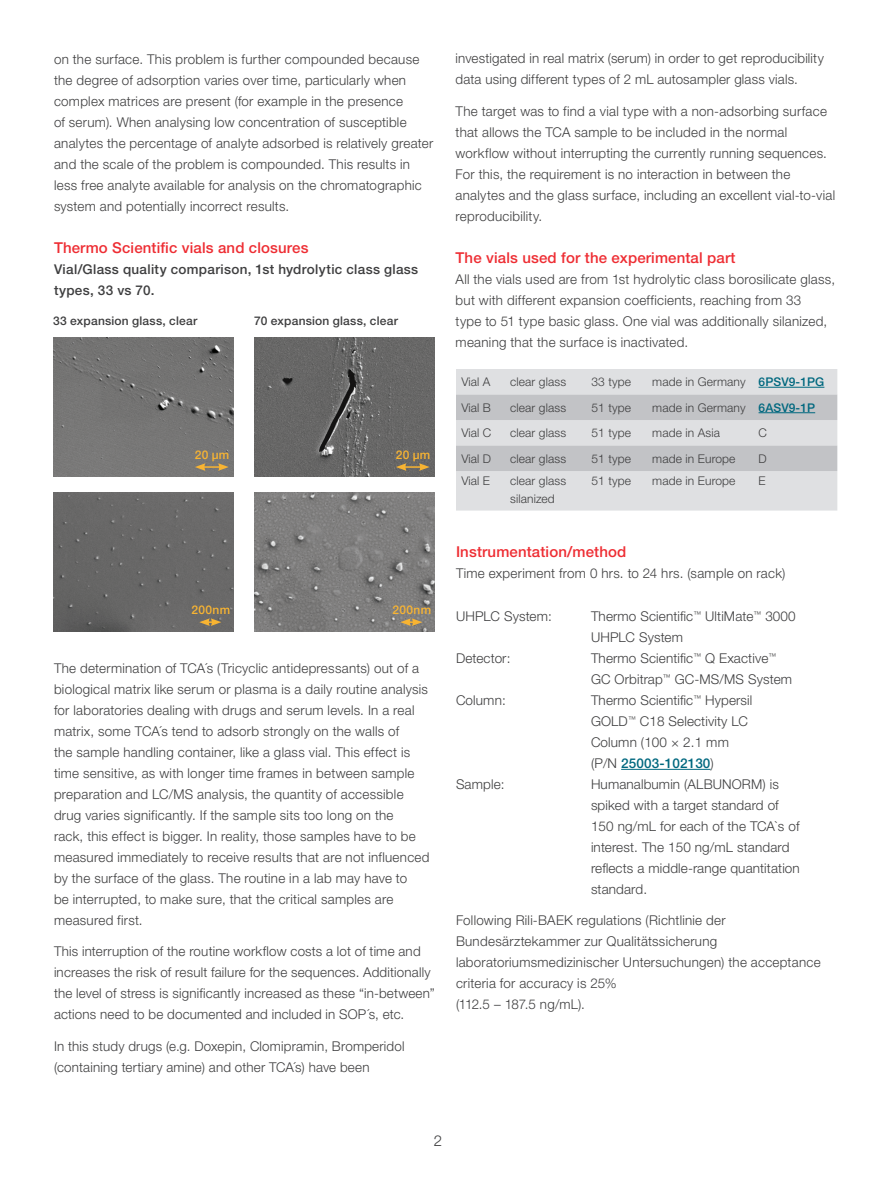
<style>
.page{position:relative;width:891px;height:1188px;background:#fff}
.page>*{position:absolute;margin:0;border:0;box-sizing:border-box;transform-origin:0 0}
.t1{font:500 15px "Helvetica Neue LTW1 G";letter-spacing:.01em;color:#ee2d33}
.t2{font:300 15px "Helvetica Neue LT Std";color:#3e3e3f}
.t3{font:300 13.5px/21px "Helvetica Neue LTW1 G";letter-spacing:.02em;color:#3e3e3f}
.t4{font:500 13.5px/21px "Helvetica Neue LTW1 G";letter-spacing:.025em;color:#3e3e3f}
.t5{font:300 12px/18px "Helvetica Neue LTW1 G";letter-spacing:.01em;color:#3e3e3f}
.t6{font:500 12px "Helvetica Neue LTW1 G";letter-spacing:.02em;color:#3e3e3f}
.t7{font:500 12px "Helvetica Neue LT Std";letter-spacing:.02em;color:#f8b432}
.s1{font-family:"Helvetica Neue LT Std";font-weight:500;color:#00687f}
.s2{font-weight:500;color:#00687f}
</style>
<div class="page">
<div style="left:456px;top:369px;width:381px;height:142px;background:#dfe0e2"></div>
<svg style="left:456px;top:395px;width:381px;height:76px;background:#cbcccf"></svg>
<hr style="left:759px;top:387px;width:65px;height:1px;background:#00687f">
<hr style="left:759px;top:412px;width:56px;height:1px;background:#00687f">
<img style="left:53px;top:338px;width:180px;height:138px">
<svg style="left:195px;top:463px;width:34px;height:8px"></svg>
<img style="left:254px;top:338px;width:180px;height:138px">
<svg style="left:396px;top:463px;width:34px;height:8px"></svg>
<img style="left:53px;top:493px;width:180px;height:139px">
<svg style="left:199px;top:618px;width:22px;height:8px"></svg>
<img style="left:254px;top:493px;width:180px;height:139px">
<svg style="left:400px;top:618px;width:22px;height:8px"></svg>
<hr style="left:621px;top:769px;width:90px;height:1px;background:#00687f">
<p class="t3" style="left:54px;top:48px;width:381px">on the surface. This problem is further compounded because the degree of adsorption varies over time, particularly when complex matrices are present (for example in the presence<br>of serum). When analysing low concentration of susceptible analytes the percentage of analyte adsorbed is relatively greater and the scale of the problem is compounded. This results in less free analyte available for analysis on the chromatographic system and potentially incorrect results.</p>
<p class="t1" style="left:54px;top:239px;width:256px">Thermo Scientific vials and closures</p>
<p class="t4" style="left:54px;top:259px;width:366px">Vial/Glass quality comparison, 1st hydrolytic class glass types, 33 vs 70.</p>
<p class="t6" style="left:53px;top:314px;width:146px">33 expansion glass, clear</p>
<p class="t6" style="left:254px;top:314px;width:145px">70 expansion glass, clear</p>
<p class="t7" style="left:195px;top:447px;width:36px">20 μm</p>
<p class="t7" style="left:396px;top:447px;width:36px">20 μm</p>
<p class="t7" style="left:192px;top:602px;width:40px">200nm</p>
<p class="t7" style="left:393px;top:602px;width:40px">200nm</p>
<p class="t3" style="left:54px;top:657px;width:377px">The determination of TCA´s (Tricyclic antidepressants) out of a biological matrix like serum or plasma is a daily routine analysis for laboratories dealing with drugs and serum levels. In a real matrix, some TCA´s tend to adsorb strongly on the walls of<br>the sample handling container, like a glass vial. This effect is time sensitive, as with longer time frames in between sample preparation and LC/MS analysis, the quantity of accessible drug varies significantly. If the sample sits too long on the<br>rack, this effect is bigger. In reality, those samples have to be measured immediately to receive results that are not influenced by the surface of the glass. The routine in a lab may have to<br>be interrupted, to make sure, that the critical samples are measured first.</p>
<p class="t3" style="left:54px;top:941px;width:382px">This interruption of the routine workflow costs a lot of time and increases the risk of result failure for the sequences. Additionally the level of stress is significantly increased as these “in-between” actions need to be documented and included in SOP´s, etc.</p>
<p class="t3" style="left:54px;top:1035px;width:352px">In this study drugs (e.g. Doxepin, Clomipramin, Bromperidol (containing tertiary amine) and other TCA´s) have been</p>
<p class="t3" style="left:456px;top:48px;width:370px">investigated in real matrix (serum) in order to get reproducibility data using different types of 2 mL autosampler glass vials.</p>
<p class="t3" style="left:456px;top:100px;width:381px">The target was to find a vial type with a non-adsorbing surface that allows the TCA sample to be included in the normal workflow without interrupting the currently running sequences.<br>For this, the requirement is no interaction in between the analytes and the glass surface, including an excellent vial-to-vial reproducibility.</p>
<p class="t1" style="left:456px;top:248px;width:282px">The vials used for the experimental part</p>
<p class="t3" style="left:456px;top:268px;width:381px">All the vials used are from 1st hydrolytic class borosilicate glass, but with different expansion coefficients, reaching from 33<br>type to 51 type basic glass. One vial was additionally silanized, meaning that the surface is inactivated.</p>
<p class="t5" style="left:461px;top:373px;width:31px">Vial A</p>
<p class="t5" style="left:510px;top:373px;width:57px">clear glass</p>
<p class="t5" style="left:591px;top:373px;width:41px">33 type</p>
<p class="t5" style="left:652px;top:373px;width:174px">made in Germany <span class="s1">6PSV9-1PG</span></p>
<p class="t5" style="left:461px;top:398px;width:31px">Vial B</p>
<p class="t5" style="left:510px;top:398px;width:57px">clear glass</p>
<p class="t5" style="left:591px;top:398px;width:41px">51 type</p>
<p class="t5" style="left:652px;top:398px;width:164px">made in Germany <span class="s1">6ASV9-1P</span></p>
<p class="t5" style="left:461px;top:424px;width:31px">Vial C</p>
<p class="t5" style="left:510px;top:424px;width:57px">clear glass</p>
<p class="t5" style="left:591px;top:424px;width:41px">51 type</p>
<p class="t5" style="left:652px;top:424px;width:69px">made in Asia</p>
<p class="t5" style="left:759px;top:424px;width:10px">C</p>
<p class="t5" style="left:461px;top:449px;width:31px">Vial D</p>
<p class="t5" style="left:510px;top:449px;width:57px">clear glass</p>
<p class="t5" style="left:591px;top:449px;width:41px">51 type</p>
<p class="t5" style="left:652px;top:449px;width:85px">made in Europe</p>
<p class="t5" style="left:759px;top:449px;width:10px">D</p>
<p class="t5" style="left:461px;top:472px;width:30px">Vial E</p>
<p class="t5" style="left:510px;top:472px;width:57px">clear glass silanized</p>
<p class="t5" style="left:591px;top:472px;width:41px">51 type</p>
<p class="t5" style="left:652px;top:472px;width:85px">made in Europe</p>
<p class="t5" style="left:759px;top:472px;width:9px">E</p>
<p class="t1" style="left:456px;top:543px;width:172px">Instrumentation/method</p>
<p class="t3" style="left:456px;top:563px;width:331px">Time experiment from 0 hrs. to 24 hrs. (sample on rack)</p>
<p class="t3" style="left:456px;top:606px;width:97px">UHPLC System:</p>
<p class="t3" style="left:591px;top:606px;width:206px">Thermo Scientific<sup>™</sup> UltiMate<sup>™</sup> 3000<br>UHPLC System</p>
<p class="t3" style="left:456px;top:648px;width:56px">Detector:</p>
<p class="t3" style="left:591px;top:648px;width:203px">Thermo Scientific<sup>™</sup> Q Exactive<sup>™<br></sup>GC Orbitrap<sup>™</sup> GC-MS/MS System</p>
<p class="t3" style="left:456px;top:690px;width:51px">Column:</p>
<p class="t3" style="left:591px;top:690px;width:163px">Thermo Scientific<sup>™</sup> Hypersil<br>GOLD<sup>™</sup> C18 Selectivity LC<br>Column (100 × 2.1 mm (P/N <span class="s2">25003-102130</span>)</p>
<p class="t3" style="left:456px;top:774px;width:50px">Sample:</p>
<p class="t3" style="left:591px;top:774px;width:210px">Humanalbumin (ALBUNORM) is spiked with a target standard of<br>150 ng/mL for each of the TCA`s of interest. The 150 ng/mL standard reflects a middle-range quantitation standard.</p>
<p class="t3" style="left:456px;top:910px;width:366px">Following Rili-BAEK regulations (Richtlinie der Bundesärztekammer zur Qualitätssicherung laboratoriumsmedizinischer Untersuchungen) the acceptance criteria for accuracy is 25%<br>(112.5 – 187.5 ng/mL).</p>
<p class="t2" style="left:434px;top:1132px;width:10px">2</p>
</div>
